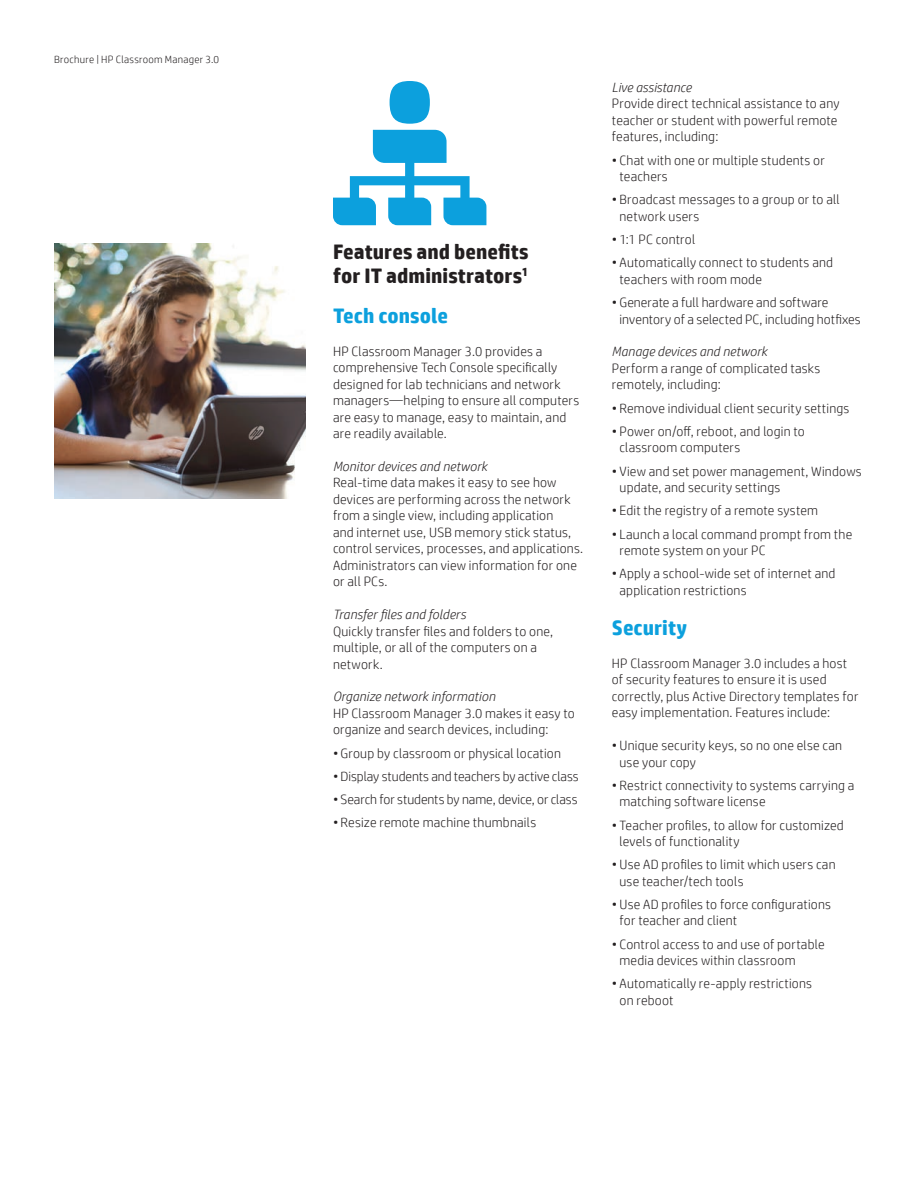
<style>
.page{position:relative;width:918px;height:1188px;background:#fff}
.page>*{position:absolute;margin:0;border:0;box-sizing:border-box;transform-origin:0 0}
.t1{font:700 21px/24px "HP Simplified";color:#231f20}
.t2{font:700 21px "HP Simplified";color:#0ca0dd}
.t3{font:300 13.5px/16.5px "HP Simplified";letter-spacing:.015em;color:#231f20}
.t4{font:300 13.5px "HP Simplified";letter-spacing:-.005em;color:#231f20}
.t5{font:300 10.5px "HP Simplified";letter-spacing:.025em;color:#231f20}
.s1{font-style:italic}
</style>
<div class="page">
<svg style="left:333px;top:130px;width:153px;height:95px"></svg>
<div style="left:390px;top:81px;width:40px;height:43px;background:#0ca0dd;border-radius:50%"></div>
<img style="left:54px;top:243px;width:251px;height:255px">
<p class="t5" style="left:54px;top:52px;width:167px">Brochure | HP Classroom Manager 3.0</p>
<p class="t1" style="left:333px;top:240px;width:197px">Features and benefits for IT administrators<sup>1</sup></p>
<p class="t2" style="left:333px;top:302px;width:117px">Tech console</p>
<p class="t3" style="left:333px;top:342px;width:248px">HP Classroom Manager 3.0 provides a comprehensive Tech Console specifically designed for lab technicians and network managers—helping to ensure all computers are easy to manage, easy to maintain, and are readily available.</p>
<p class="t3" style="left:333px;top:458px;width:252px"><span class="s1">Monitor devices and network<br></span>Real-time data makes it easy to see how devices are performing across the network from a single view, including application<br>and internet use, USB memory stick status, control services, processes, and applications.<br>Administrators can view information for one or all PCs.</p>
<p class="t3" style="left:333px;top:606px;width:222px"><span class="s1">Transfer files and folders<br></span>Quickly transfer files and folders to one, multiple, or all of the computers on a network.</p>
<p class="t3" style="left:333px;top:688px;width:243px"><span class="s1">Organize network information<br></span>HP Classroom Manager 3.0 makes it easy to organize and search devices, including:</p>
<p class="t3" style="left:333px;top:744px;width:229px">• Group by classroom or physical location</p>
<p class="t4" style="left:333px;top:767px;width:247px">• Display students and teachers by active class</p>
<p class="t4" style="left:333px;top:791px;width:246px">• Search for students by name, device, or class</p>
<p class="t3" style="left:333px;top:814px;width:205px">• Resize remote machine thumbnails</p>
<p class="t3" style="left:612px;top:79px;width:229px"><span class="s1">Live assistance<br></span>Provide direct technical assistance to any teacher or student with powerful remote features, including:</p>
<p class="t3" style="left:620px;top:151px;width:207px;text-indent:-8px">• Chat with one or multiple students or teachers</p>
<p class="t3" style="left:620px;top:191px;width:222px;text-indent:-8px">• Broadcast messages to a group or to all network users</p>
<p class="t3" style="left:612px;top:231px;width:85px">• 1:1 PC control</p>
<p class="t3" style="left:620px;top:254px;width:215px;text-indent:-8px">• Automatically connect to students and teachers with room mode</p>
<p class="t3" style="left:620px;top:294px;width:243px;text-indent:-8px">• Generate a full hardware and software inventory of a selected PC, including hotfixes</p>
<p class="t3" style="left:612px;top:343px;width:210px"><span class="s1">Manage devices and network<br></span>Perform a range of complicated tasks remotely, including:</p>
<p class="t3" style="left:612px;top:399px;width:239px">• Remove individual client security settings</p>
<p class="t3" style="left:620px;top:423px;width:187px;text-indent:-8px">• Power on/off, reboot, and login to classroom computers</p>
<p class="t3" style="left:620px;top:462px;width:244px;text-indent:-8px">• View and set power management, Windows update, and security settings</p>
<p class="t3" style="left:612px;top:502px;width:208px">• Edit the registry of a remote system</p>
<p class="t3" style="left:620px;top:525px;width:234px;text-indent:-8px">• Launch a local command prompt from the remote system on your PC</p>
<p class="t3" style="left:620px;top:565px;width:217px;text-indent:-8px">• Apply a school-wide set of internet and application restrictions</p>
<p class="t2" style="left:612px;top:614px;width:77px">Security</p>
<p class="t3" style="left:612px;top:655px;width:248px">HP Classroom Manager 3.0 includes a host of security features to ensure it is used correctly, plus Active Directory templates for easy implementation. Features include:</p>
<p class="t3" style="left:620px;top:737px;width:224px;text-indent:-8px">• Unique security keys, so no one else can use your copy</p>
<p class="t3" style="left:620px;top:776px;width:236px;text-indent:-8px">• Restrict connectivity to systems carrying a matching software license</p>
<p class="t3" style="left:620px;top:816px;width:226px;text-indent:-8px">• Teacher profiles, to allow for customized levels of functionality</p>
<p class="t3" style="left:620px;top:856px;width:218px;text-indent:-8px">• Use AD profiles to limit which users can use teacher/tech tools</p>
<p class="t3" style="left:620px;top:896px;width:213px;text-indent:-8px">• Use AD profiles to force configurations for teacher and client</p>
<p class="t3" style="left:620px;top:935px;width:207px;text-indent:-8px">• Control access to and use of portable media devices within classroom</p>
<p class="t3" style="left:620px;top:975px;width:194px;text-indent:-8px">• Automatically re-apply restrictions on reboot</p>
</div>
